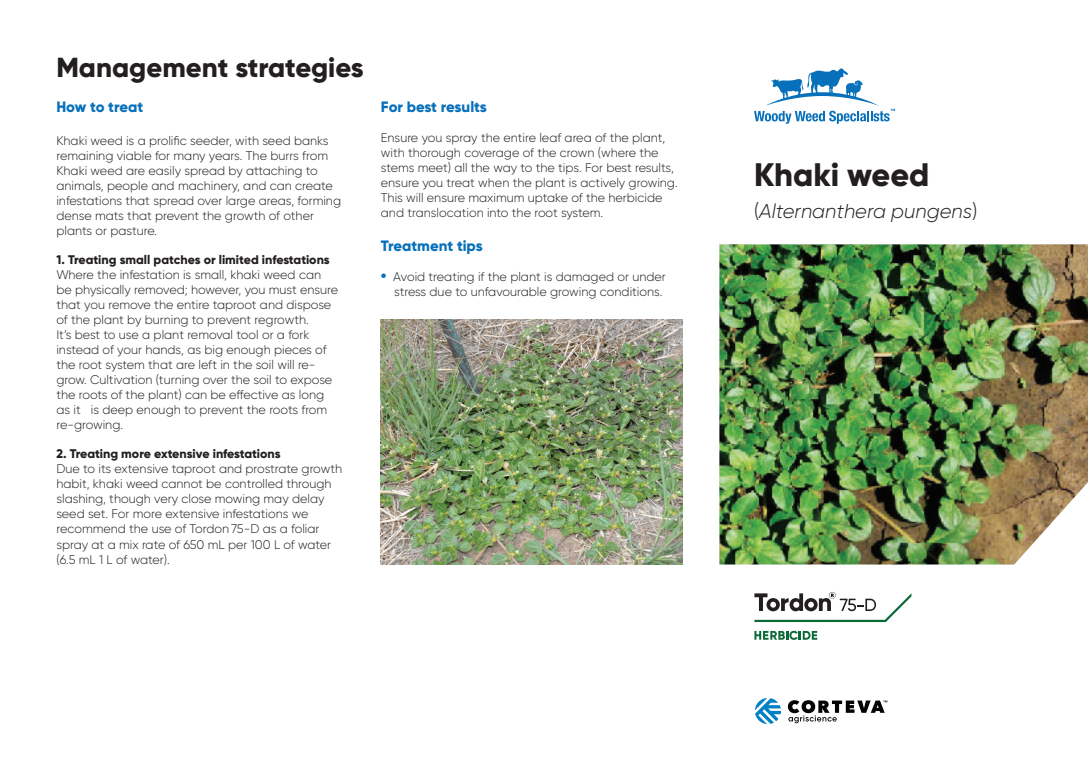
<style>
.page{position:relative;width:1088px;height:780px;background:#fff}
.page>*{position:absolute;margin:0;border:0;box-sizing:border-box;transform-origin:0 0}
.t1{font:800 32.5px "Gilroy";color:#231f20}
.t2{font:800 27.5px "Gilroy";color:#231f20}
.t3{font:italic 300 20px "Gilroy";color:#231f20}
.t4{font:800 15px "Gilroy";color:#0770ba}
.t5{font:300 12.5px/15px "Gilroy";color:#231f20}
.t6{font:800 12.5px "Gilroy";color:#231f20}
.s1{font-weight:800;font-size:15px;color:#0770ba}
.s2{font-style:normal}
</style>
<div class="page">
<img style="left:719px;top:244px;width:369px;height:320px">
<svg style="left:754px;top:68px;width:141px;height:56px"></svg>
<svg style="left:754px;top:630px;width:63px;height:10px"></svg>
<svg style="left:754px;top:592px;width:157px;height:30px"></svg>
<svg style="left:755px;top:698px;width:26px;height:26px"></svg>
<svg style="left:788px;top:700px;width:99px;height:23px"></svg>
<img style="left:381px;top:319px;width:301px;height:245px">
<h2 class="t2" style="left:56px;top:57px;width:309px">Management strategies</h2>
<p class="t4" style="left:56px;top:102px;width:88px">How to treat</p>
<p class="t5" style="left:56px;top:135px;width:286px">Khaki weed is a prolific seeder, with seed banks remaining viable for many years. The burrs from Khaki weed are easily spread by attaching to animals, people and machinery, and can create infestations that spread over large areas, forming dense mats that prevent the growth of other plants or pasture.</p>
<p class="t6" style="left:56px;top:255px;width:275px">1. Treating small patches or limited infestations</p>
<p class="t5" style="left:56px;top:268px;width:283px">Where the infestation is small, khaki weed can be physically removed; however, you must ensure that you remove the entire taproot and dispose of the plant by burning to prevent regrowth.<br>It’s best to use a plant removal tool or a fork instead of your hands, as big enough pieces of the root system that are left in the soil will re&shy;grow. Cultivation (turning over the soil to expose the roots of the plant) can be effective as long as it is deep enough to prevent the roots from re-growing.</p>
<p class="t6" style="left:56px;top:449px;width:226px">2. Treating more extensive infestations</p>
<p class="t5" style="left:56px;top:463px;width:287px">Due to its extensive taproot and prostrate growth habit, khaki weed cannot be controlled through slashing, though very close mowing may delay seed set. For more extensive infestations we recommend the use of Tordon 75-D as a foliar spray at a mix rate of 650 mL per 100 L of water (6.5 mL 1 L of water).</p>
<p class="t4" style="left:381px;top:102px;width:107px">For best results</p>
<p class="t5" style="left:381px;top:131px;width:298px">Ensure you spray the entire leaf area of the plant, with thorough coverage of the crown (where the stems meet) all the way to the tips. For best results, ensure you treat when the plant is actively growing.<br>This will ensure maximum uptake of the herbicide and translocation into the root system.</p>
<p class="t4" style="left:381px;top:241px;width:103px">Treatment tips</p>
<p class="t5" style="left:381px;top:271px;width:287px;text-align:right"><span class="s1">•</span> Avoid treating if the plant is damaged or under stress due to unfavourable growing conditions.</p>
<h1 class="t1" style="left:754px;top:163px;width:177px">Khaki weed</h1>
<h3 class="t3" style="left:754px;top:203px;width:225px"><span class="s2">(</span>Alternanthera pungens<span class="s2">)</span></h3>
</div>
